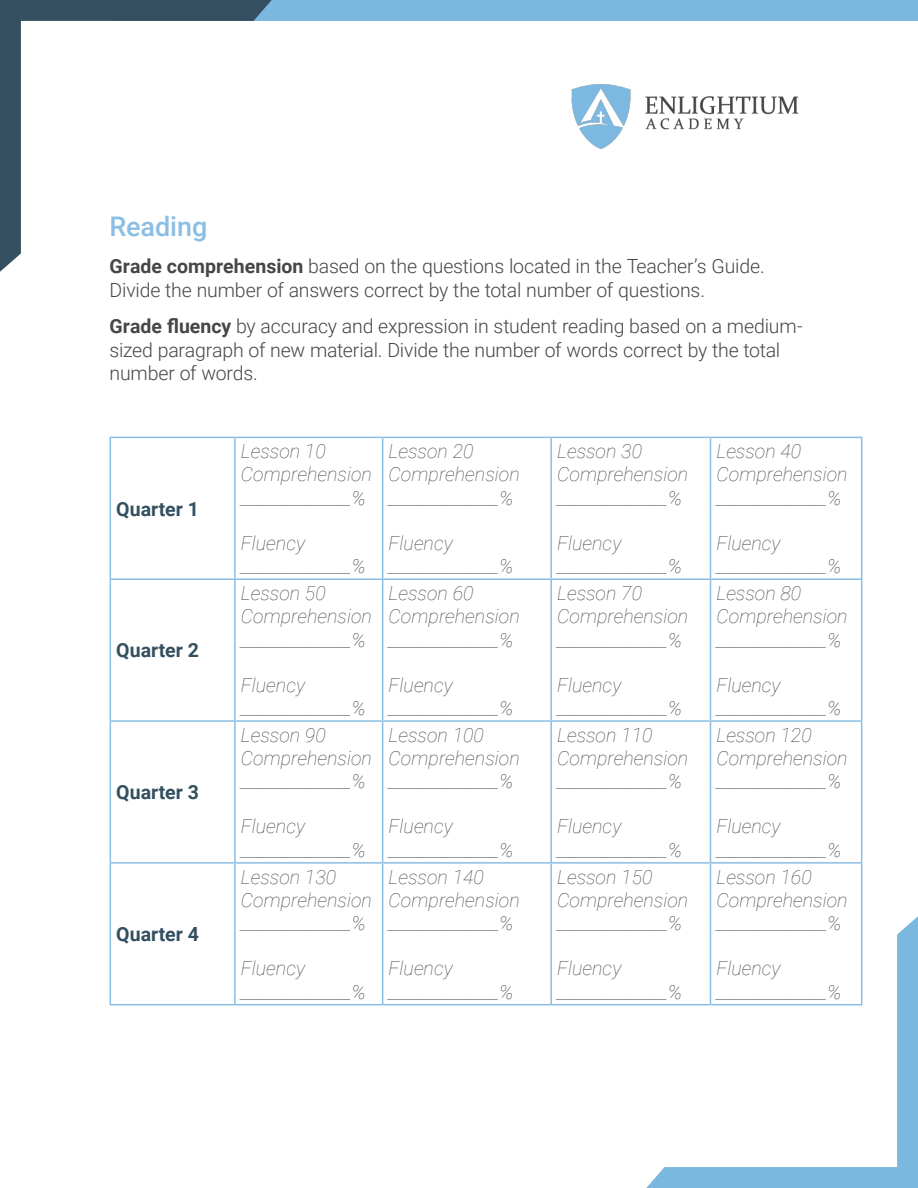
<style>
.page{position:relative;width:918px;height:1188px;background:#fff}
.page>*{position:absolute;margin:0;border:0;box-sizing:border-box;transform-origin:0 0}
.t1{font:500 27px "Roboto";letter-spacing:-.005em;color:#8abee4}
.t2{font:italic 100 19.5px/23.4px "Roboto";color:#434545}
.t3{font:300 19.5px/23.4px "Roboto";letter-spacing:-.01em;color:#454646}
.t4{font:700 19.5px "Roboto";color:#344f5f}
.s1{font-weight:700}
</style>
<div class="page">
<hr style="left:110px;top:437px;width:125px;height:1px;background:#8abee4">
<hr style="left:110px;top:438px;width:1px;height:140px;background:#8abee4">
<hr style="left:235px;top:437px;width:148px;height:1px;background:#8abee4">
<hr style="left:234px;top:438px;width:2px;height:140px;background:#8abee4">
<hr style="left:383px;top:437px;width:168px;height:1px;background:#8abee4">
<hr style="left:382px;top:438px;width:1px;height:140px;background:#8abee4">
<hr style="left:551px;top:437px;width:159px;height:1px;background:#8abee4">
<hr style="left:550px;top:438px;width:2px;height:140px;background:#8abee4">
<hr style="left:710px;top:437px;width:152px;height:1px;background:#8abee4">
<hr style="left:710px;top:438px;width:1px;height:140px;background:#8abee4">
<hr style="left:861px;top:438px;width:1px;height:140px;background:#8abee4">
<hr style="left:110px;top:578px;width:125px;height:2px;background:#8abee4">
<hr style="left:110px;top:580px;width:1px;height:140px;background:#8abee4">
<hr style="left:235px;top:578px;width:148px;height:2px;background:#8abee4">
<hr style="left:234px;top:580px;width:2px;height:140px;background:#8abee4">
<hr style="left:383px;top:578px;width:168px;height:2px;background:#8abee4">
<hr style="left:382px;top:580px;width:1px;height:140px;background:#8abee4">
<hr style="left:551px;top:578px;width:159px;height:2px;background:#8abee4">
<hr style="left:550px;top:580px;width:2px;height:140px;background:#8abee4">
<hr style="left:710px;top:578px;width:152px;height:2px;background:#8abee4">
<hr style="left:710px;top:580px;width:1px;height:140px;background:#8abee4">
<hr style="left:861px;top:580px;width:1px;height:140px;background:#8abee4">
<hr style="left:110px;top:720px;width:125px;height:2px;background:#8abee4">
<hr style="left:110px;top:722px;width:1px;height:140px;background:#8abee4">
<hr style="left:235px;top:720px;width:148px;height:2px;background:#8abee4">
<hr style="left:234px;top:722px;width:2px;height:140px;background:#8abee4">
<hr style="left:383px;top:720px;width:168px;height:2px;background:#8abee4">
<hr style="left:382px;top:722px;width:1px;height:140px;background:#8abee4">
<hr style="left:551px;top:720px;width:159px;height:2px;background:#8abee4">
<hr style="left:550px;top:722px;width:2px;height:140px;background:#8abee4">
<hr style="left:710px;top:720px;width:152px;height:2px;background:#8abee4">
<hr style="left:710px;top:722px;width:1px;height:140px;background:#8abee4">
<hr style="left:861px;top:722px;width:1px;height:140px;background:#8abee4">
<hr style="left:110px;top:862px;width:125px;height:2px;background:#8abee4">
<hr style="left:110px;top:864px;width:1px;height:140px;background:#8abee4">
<hr style="left:235px;top:862px;width:148px;height:2px;background:#8abee4">
<hr style="left:234px;top:864px;width:2px;height:140px;background:#8abee4">
<hr style="left:383px;top:862px;width:168px;height:2px;background:#8abee4">
<hr style="left:382px;top:864px;width:1px;height:140px;background:#8abee4">
<hr style="left:551px;top:862px;width:159px;height:2px;background:#8abee4">
<hr style="left:550px;top:864px;width:2px;height:140px;background:#8abee4">
<hr style="left:710px;top:862px;width:152px;height:2px;background:#8abee4">
<hr style="left:710px;top:864px;width:1px;height:140px;background:#8abee4">
<hr style="left:861px;top:864px;width:1px;height:140px;background:#8abee4">
<hr style="left:110px;top:1004px;width:125px;height:1px;background:#8abee4">
<hr style="left:235px;top:1004px;width:148px;height:1px;background:#8abee4">
<hr style="left:383px;top:1004px;width:168px;height:1px;background:#8abee4">
<hr style="left:551px;top:1004px;width:159px;height:1px;background:#8abee4">
<img style="left:571px;top:84px;width:228px;height:65px">
<div style="left:116px;top:0;width:802px;height:21px;background:#7bb8df"></div>
<svg style="left:0;top:0;width:272px;height:272px"></svg>
<svg style="left:634px;top:904px;width:284px;height:284px"></svg>
<p class="t1" style="left:110px;top:208px;width:99px">Reading</p>
<p class="t3" style="left:110px;top:254px;width:657px"><span class="s1">Grade comprehension</span> based on the questions located in the Teacher’s Guide.<br>Divide the number of answers correct by the total number of questions.</p>
<p class="t3" style="left:110px;top:314px;width:695px"><span class="s1">Grade fluency</span> by accuracy and expression in student reading based on a medium&shy;sized paragraph of new material. Divide the number of words correct by the total number of words.</p>
<p class="t4" style="left:116px;top:495px;width:84px">Quarter 1</p>
<p class="t4" style="left:116px;top:637px;width:84px">Quarter 2</p>
<p class="t4" style="left:116px;top:779px;width:84px">Quarter 3</p>
<p class="t4" style="left:116px;top:921px;width:84px">Quarter 4</p>
<p class="t2" style="left:241px;top:439px;width:133px">Lesson 10<br>Comprehension ______________%</p>
<p class="t2" style="left:241px;top:530px;width:126px">Fluency ______________%</p>
<p class="t2" style="left:241px;top:580px;width:133px">Lesson 50<br>Comprehension ______________%</p>
<p class="t2" style="left:241px;top:672px;width:126px">Fluency ______________%</p>
<p class="t2" style="left:241px;top:722px;width:133px">Lesson 90<br>Comprehension ______________%</p>
<p class="t2" style="left:241px;top:814px;width:126px">Fluency ______________%</p>
<p class="t2" style="left:241px;top:864px;width:133px">Lesson 130<br>Comprehension ______________%</p>
<p class="t2" style="left:241px;top:956px;width:126px">Fluency ______________%</p>
<p class="t2" style="left:389px;top:439px;width:133px">Lesson 20<br>Comprehension ______________%</p>
<p class="t2" style="left:389px;top:530px;width:126px">Fluency ______________%</p>
<p class="t2" style="left:389px;top:580px;width:133px">Lesson 60<br>Comprehension ______________%</p>
<p class="t2" style="left:389px;top:672px;width:126px">Fluency ______________%</p>
<p class="t2" style="left:389px;top:722px;width:133px">Lesson 100<br>Comprehension ______________%</p>
<p class="t2" style="left:389px;top:814px;width:126px">Fluency ______________%</p>
<p class="t2" style="left:389px;top:864px;width:133px">Lesson 140<br>Comprehension ______________%</p>
<p class="t2" style="left:389px;top:956px;width:126px">Fluency ______________%</p>
<p class="t2" style="left:557px;top:439px;width:133px">Lesson 30<br>Comprehension ______________%</p>
<p class="t2" style="left:557px;top:530px;width:126px">Fluency ______________%</p>
<p class="t2" style="left:557px;top:580px;width:133px">Lesson 70<br>Comprehension ______________%</p>
<p class="t2" style="left:557px;top:672px;width:126px">Fluency ______________%</p>
<p class="t2" style="left:557px;top:722px;width:133px">Lesson 110<br>Comprehension ______________%</p>
<p class="t2" style="left:557px;top:814px;width:126px">Fluency ______________%</p>
<p class="t2" style="left:557px;top:864px;width:133px">Lesson 150<br>Comprehension ______________%</p>
<p class="t2" style="left:557px;top:956px;width:126px">Fluency ______________%</p>
<p class="t2" style="left:716px;top:439px;width:133px">Lesson 40<br>Comprehension ______________%</p>
<p class="t2" style="left:716px;top:530px;width:126px">Fluency ______________%</p>
<p class="t2" style="left:716px;top:580px;width:133px">Lesson 80<br>Comprehension ______________%</p>
<p class="t2" style="left:716px;top:672px;width:126px">Fluency ______________%</p>
<p class="t2" style="left:716px;top:722px;width:133px">Lesson 120<br>Comprehension ______________%</p>
<p class="t2" style="left:716px;top:814px;width:126px">Fluency ______________%</p>
<p class="t2" style="left:716px;top:864px;width:133px">Lesson 160<br>Comprehension ______________%</p>
<p class="t2" style="left:716px;top:956px;width:126px">Fluency ______________%</p>
</div>
